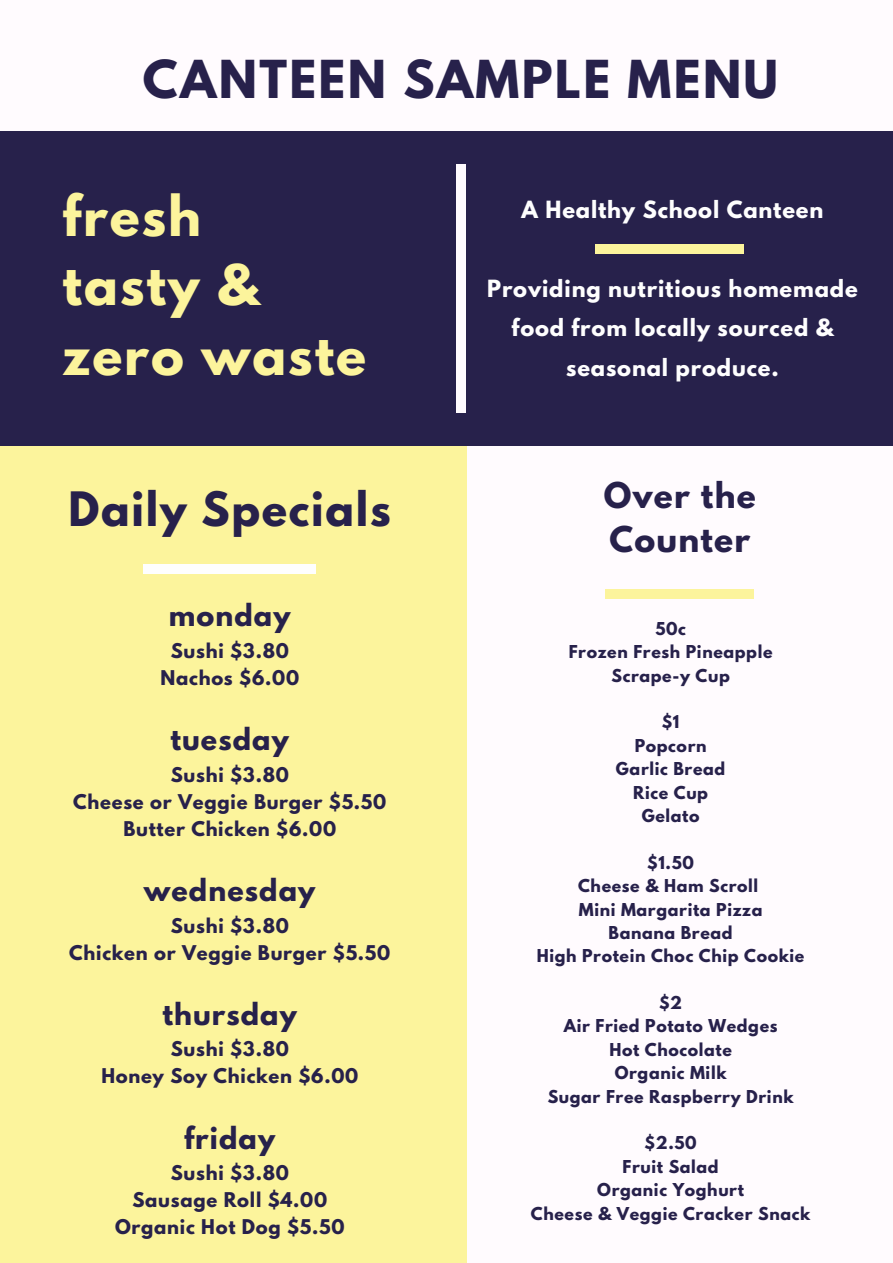
<style>
.page{position:relative;width:893px;height:1263px;background:#fffbfe}
.page>*{position:absolute;margin:0;border:0;box-sizing:border-box;transform-origin:0 0}
.t1{font:700 49.65px/69.2px "League Spartan";letter-spacing:.04em;color:#fcf49c}
.t2{font:700 46.35px "League Spartan";letter-spacing:.05em;color:#27214b}
.t3{font:700 42px "League Spartan";letter-spacing:.04em;color:#27214b}
.t4{font:700 31.5px/43.7px "League Spartan";letter-spacing:.04em;color:#27214b}
.t5{font:700 27px "League Spartan";letter-spacing:.04em;color:#27214b}
.t6{font:700 21px/39.4px "League Spartan";letter-spacing:.04em;color:#fefefe;text-align:center}
.t7{font:700 18px/27px "League Spartan";letter-spacing:.04em;color:#27214b;text-align:center}
.t8{font:700 15.75px/23.4px "League Spartan";letter-spacing:.04em;color:#27214b;text-align:center}
</style>
<div class="page">
<div style="left:0;top:443px;width:467px;height:820px;background:#fcf49c"></div>
<div style="left:143px;top:565px;width:173px;height:9px;background:#fefefe"></div>
<div style="left:606px;top:589px;width:148px;height:9px;background:#fcf49c"></div>
<div style="left:0;top:131px;width:893px;height:314px;background:#27214b"></div>
<div style="left:456px;top:164px;width:9px;height:249px;background:#fffbfe"></div>
<div style="left:595px;top:244px;width:148px;height:9px;background:#fcf49c"></div>
<h2 class="t2" style="left:143px;top:56px;width:636px">CANTEEN SAMPLE MENU</h2>
<h1 class="t1" style="left:62px;top:188px;width:305px">fresh<br>tasty &amp; zero waste</h1>
<h3 class="t6" style="left:521px;top:192px;width:303px">A Healthy School Canteen</h3>
<h3 class="t6" style="left:487px;top:271px;width:372px">Providing nutritious homemade food from locally sourced &amp; seasonal produce.</h3>
<h3 class="t3" style="left:68px;top:488px;width:324px">Daily Specials</h3>
<h3 class="t5" style="left:169px;top:602px;width:123px">monday</h3>
<p class="t7" style="left:160px;top:639px;width:140px">Sushi $3.80<br>Nachos $6.00</p>
<h3 class="t5" style="left:170px;top:726px;width:120px">tuesday</h3>
<p class="t7" style="left:73px;top:763px;width:314px">Sushi $3.80<br>Cheese or Veggie Burger $5.50<br>Butter Chicken $6.00</p>
<h3 class="t5" style="left:144px;top:877px;width:173px">wednesday</h3>
<p class="t7" style="left:69px;top:914px;width:322px">Sushi $3.80<br>Chicken or Veggie Burger $5.50</p>
<h3 class="t5" style="left:162px;top:1000px;width:136px">thursday</h3>
<p class="t7" style="left:101px;top:1038px;width:258px">Sushi $3.80<br>Honey Soy Chicken $6.00</p>
<h3 class="t5" style="left:184px;top:1124px;width:93px">friday</h3>
<p class="t7" style="left:115px;top:1162px;width:231px">Sushi $3.80<br>Sausage Roll $4.00<br>Organic Hot Dog $5.50</p>
<h3 class="t4" style="left:604px;top:478px;width:153px">Over the<br>Counter</h3>
<p class="t8" style="left:569px;top:619px;width:205px">50c<br>Frozen Fresh Pineapple<br>Scrape-y Cup</p>
<p class="t8" style="left:616px;top:712px;width:111px">$1<br>Popcorn<br>Garlic Bread<br>Rice Cup<br>Gelato</p>
<p class="t8" style="left:537px;top:853px;width:269px">$1.50<br>Cheese &amp; Ham Scroll<br>Mini Margarita Pizza<br>Banana Bread<br>High Protein Choc Chip Cookie</p>
<p class="t8" style="left:547px;top:993px;width:247px">$2<br>Air Fried Potato Wedges<br>Hot Chocolate<br>Organic Milk<br>Sugar Free Raspberry Drink</p>
<p class="t8" style="left:531px;top:1133px;width:281px">$2.50<br>Fruit Salad<br>Organic Yoghurt<br>Cheese &amp; Veggie Cracker Snack</p>
</div>
